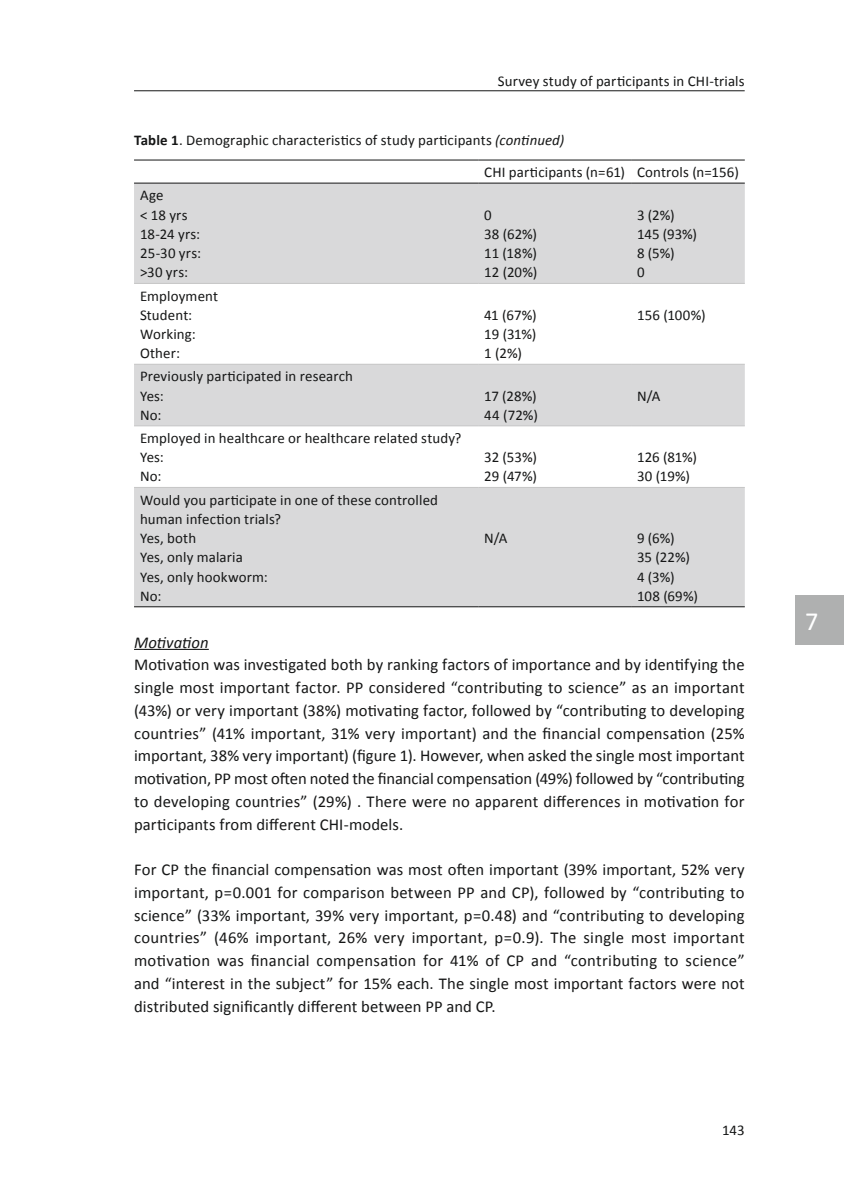
<style>
.page{position:relative;width:844px;height:1191px;background:#fff}
.page>*{position:absolute;margin:0;border:0;box-sizing:border-box;transform-origin:0 0}
.t1{font:26.25px "Calibri";color:#fff}
.t2{font:16.62px/22.8px "Calibri";letter-spacing:.005em;color:#151616;text-align:justify}
.t3{font:italic 16.62px "Calibri";letter-spacing:.005em;color:#151616}
.t4{font:14.88px/19.2px "Calibri";letter-spacing:.01em;color:#151616}
.s1{font-weight:700}
.s2{font-style:italic}
</style>
<div class="page">
<hr style="left:134px;top:90px;width:610px;height:1px;background:#151616">
<hr style="left:134px;top:649px;width:75px;height:1px;background:#151616">
<svg style="left:134px;top:184px;width:610px;height:422px;fill:#d9d9da"></svg>
<hr style="left:134px;top:283px;width:344px;height:1px;background:#c5c5c5">
<hr style="left:478px;top:283px;width:153px;height:1px;background:#c5c5c5">
<hr style="left:631px;top:283px;width:113px;height:1px;background:#c5c5c5">
<hr style="left:134px;top:364px;width:344px;height:1px;background:#c5c5c5">
<hr style="left:478px;top:364px;width:153px;height:1px;background:#c5c5c5">
<hr style="left:631px;top:364px;width:113px;height:1px;background:#c5c5c5">
<hr style="left:134px;top:425px;width:344px;height:1px;background:#c5c5c5">
<hr style="left:478px;top:425px;width:153px;height:1px;background:#c5c5c5">
<hr style="left:631px;top:425px;width:113px;height:1px;background:#c5c5c5">
<hr style="left:134px;top:487px;width:344px;height:1px;background:#c5c5c5">
<hr style="left:478px;top:487px;width:153px;height:1px;background:#c5c5c5">
<hr style="left:631px;top:487px;width:113px;height:1px;background:#c5c5c5">
<hr style="left:134px;top:183px;width:344px;height:1px;background:#151616">
<hr style="left:478px;top:183px;width:153px;height:1px;background:#151616">
<hr style="left:631px;top:183px;width:113px;height:1px;background:#151616">
<hr style="left:134px;top:606px;width:344px;height:1px;background:#151616">
<hr style="left:478px;top:606px;width:153px;height:1px;background:#151616">
<hr style="left:631px;top:606px;width:113px;height:1px;background:#151616">
<hr style="left:134px;top:160px;width:344px;height:1px;background:#151616">
<hr style="left:478px;top:160px;width:153px;height:1px;background:#151616">
<hr style="left:631px;top:160px;width:113px;height:1px;background:#151616">
<div style="left:795px;top:595px;width:48px;height:50px;background:#afb0b0"></div>
<p class="t4" style="left:497px;top:71px;width:248px">Survey study of participants in CHI-trials</p>
<p class="t4" style="left:484px;top:124px;width:256px;line-height:32px;text-indent:-350px"><span class="s1">Table 1</span>. Demographic characteristics of study participants <span class="s2">(continued)<br></span>CHI participants (n=61) Controls (n=156)</p>
<p class="t4" style="left:140px;top:185px;width:63px">Age<br>&lt; 18 yrs<br>18-24 yrs:<br>25-30 yrs: &gt;30 yrs:</p>
<p class="t4" style="left:484px;top:205px;width:55px">0<br>38 (62%)<br>11 (18%)<br>12 (20%)</p>
<p class="t4" style="left:637px;top:205px;width:62px">3 (2%)<br>145 (93%)<br>8 (5%)<br>0</p>
<p class="t4" style="left:140px;top:285px;width:80px">Employment<br>Student:<br>Working:<br>Other:</p>
<p class="t4" style="left:140px;top:366px;width:214px">Previously participated in research<br>Yes:<br>No:</p>
<p class="t4" style="left:140px;top:428px;width:323px">Employed in healthcare or healthcare related study?<br>Yes:<br>No:</p>
<p class="t4" style="left:140px;top:489px;width:299px">Would you participate in one of these controlled human infection trials?<br>Yes, both<br>Yes, only malaria<br>Yes, only hookworm:<br>No:</p>
<p class="t4" style="left:484px;top:305px;width:54px;text-align:justify">41 (67%)<br>19 (31%)<br>1 (2%)</p>
<p class="t4" style="left:637px;top:305px;width:70px">156 (100%)</p>
<p class="t4" style="left:484px;top:386px;width:55px">17 (28%)<br>44 (72%)</p>
<p class="t4" style="left:637px;top:386px;width:25px">N/A</p>
<p class="t4" style="left:484px;top:447px;width:54px">32 (53%)<br>29 (47%)</p>
<p class="t4" style="left:637px;top:447px;width:61px">126 (81%)<br>30 (19%)</p>
<p class="t4" style="left:484px;top:528px;width:25px">N/A</p>
<p class="t4" style="left:637px;top:528px;width:62px">9 (6%)<br>35 (22%)<br>4 (3%)<br>108 (69%)</p>
<p class="t3" style="left:134px;top:630px;width:76px">Motivation</p>
<p class="t2" style="left:134px;top:653px;width:612px">Motivation was investigated both by ranking factors of importance and by identifying the single most important factor. PP considered “contributing to science” as an important (43%) or very important (38%) motivating factor, followed by “contributing to developing countries” (41% important, 31% very important) and the financial compensation (25% important, 38% very important) (figure 1). However, when asked the single most important motivation, PP most often noted the financial compensation (49%) followed by “contributing to developing countries” (29%) . There were no apparent differences in motivation for participants from different CHI-models.</p>
<p class="t2" style="left:134px;top:857px;width:612px">For CP the financial compensation was most often important (39% important, 52% very important, p=0.001 for comparison between PP and CP), followed by “contributing to science” (33% important, 39% very important, p=0.48) and “contributing to developing countries” (46% important, 26% very important, p=0.9). The single most important motivation was financial compensation for 41% of CP and “contributing to science” and “interest in the subject” for 15% each. The single most important factors were not distributed significantly different between PP and CP.</p>
<p class="t4" style="left:722px;top:1119px;width:24px">143</p>
<h1 class="t1" style="left:805px;top:603px;width:15px">7</h1>
</div>
